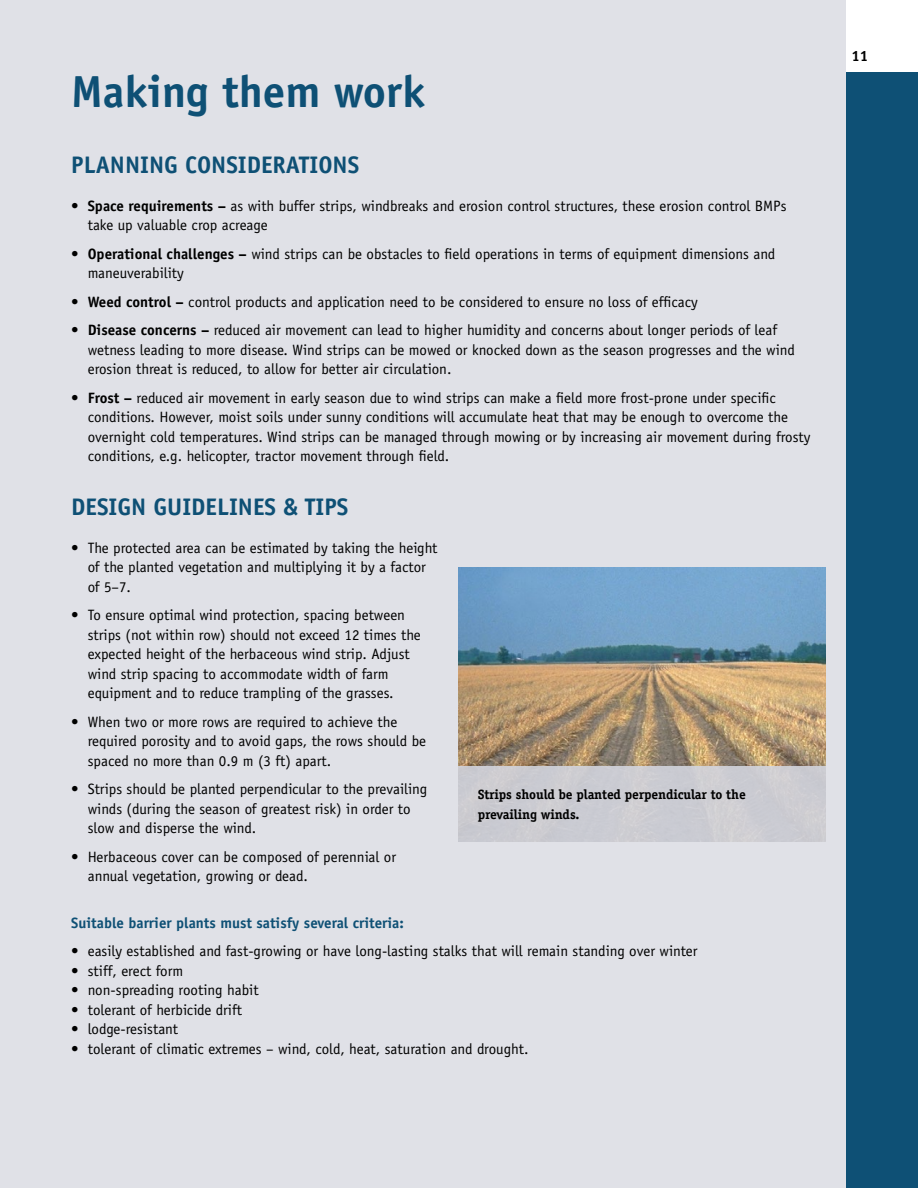
<style>
.page{position:relative;width:918px;height:1188px;background:#fff}
.page>*{position:absolute;margin:0;border:0;box-sizing:border-box;transform-origin:0 0}
.HEADING_1{font:700 45px "Officina Sans";color:#0e5075}
.HEADNG_2__-_first_li{font:700 24px "Officina Sans";color:#0e5075}
.t1{font:15px/19.5px "Officina Sans";color:#000}
.HEADER_3{font:700 15px "Officina Sans";color:#0e5075}
.t2{font:700 15px "Officina Sans";color:#000}
.Captions{font:700 13.5px/19.5px "Officina Serif";letter-spacing:-.01em;color:#000}
.s1{font-weight:700}
</style>
<div class="page">
<div style="left:0;top:0;width:846px;height:1188px;background:#e0e1e7"></div>
<div style="left:846px;top:72px;width:72px;height:1116px;background:#0e5075"></div>
<img style="left:458px;top:567px;width:368px;height:199px">
<div style="left:458px;top:766px;width:368px;height:76px;background:#cbcbd2"></div>
<h2 class="HEADING_1" style="left:71px;top:64px;width:356px">Making them work</h2>
<h3 class="HEADNG_2__-_first_li" style="left:71px;top:150px;width:290px">PLANNING CONSIDERATIONS</h3>
<p class="t1" style="left:88px;top:196px;width:700px;text-indent:-16px">• <span class="s1">Space requirements –</span> as with buffer strips, windbreaks and erosion control structures, these erosion control BMPs take up valuable crop acreage</p>
<p class="t1" style="left:88px;top:244px;width:689px;text-indent:-16px"><span class="s1">• Operational challenges –</span> wind strips can be obstacles to field operations in terms of equipment dimensions and maneuverability</p>
<p class="t1" style="left:71px;top:292px;width:628px"><span class="s1">• Weed control –</span> control products and application need to be considered to ensure no loss of efficacy</p>
<p class="t1" style="left:88px;top:321px;width:709px;text-indent:-16px"><span class="s1">• Disease concerns –</span> reduced air movement can lead to higher humidity and concerns about longer periods of leaf wetness leading to more disease. Wind strips can be mowed or knocked down as the season progresses and the wind erosion threat is reduced, to allow for better air circulation.</p>
<p class="t1" style="left:88px;top:388px;width:724px;text-indent:-16px">• <span class="s1">Frost –</span> reduced air movement in early season due to wind strips can make a field more frost-prone under specific conditions. However, moist soils under sunny conditions will accumulate heat that may be enough to overcome the overnight cold temperatures. Wind strips can be managed through mowing or by increasing air movement during frosty conditions, e.g. helicopter, tractor movement through field.</p>
<h3 class="HEADNG_2__-_first_li" style="left:71px;top:492px;width:279px">DESIGN GUIDELINES &amp; TIPS</h3>
<p class="t1" style="left:88px;top:538px;width:351px;text-indent:-16px">• The protected area can be estimated by taking the height of the planted vegetation and multiplying it by a factor of 5–7.</p>
<p class="t1" style="left:88px;top:606px;width:335px;text-indent:-16px">• To ensure optimal wind protection, spacing between strips (not within row) should not exceed 12 times the expected height of the herbaceous wind strip. Adjust wind strip spacing to accommodate width of farm equipment and to reduce trampling of the grasses.</p>
<p class="t1" style="left:88px;top:712px;width:340px;text-indent:-16px">• When two or more rows are required to achieve the required porosity and to avoid gaps, the rows should be spaced no more than 0.9 m (3 ft) apart.</p>
<p class="t1" style="left:88px;top:780px;width:341px;text-indent:-16px">• Strips should be planted perpendicular to the prevailing winds (during the season of greatest risk) in order to slow and disperse the wind.</p>
<p class="t1" style="left:88px;top:847px;width:310px;text-indent:-16px">• Herbaceous cover can be composed of perennial or annual vegetation, growing or dead.</p>
<h4 class="HEADER_3" style="left:71px;top:913px;width:334px">Suitable barrier plants must satisfy several criteria:</h4>
<p class="t1" style="left:71px;top:942px;width:628px">• easily established and fast-growing or have long-lasting stalks that will remain standing over winter</p>
<p class="t1" style="left:71px;top:961px;width:114px">• stiff, erect form</p>
<p class="t1" style="left:71px;top:981px;width:189px">• non-spreading rooting habit</p>
<p class="t1" style="left:71px;top:1000px;width:172px">• tolerant of herbicide drift</p>
<p class="t1" style="left:71px;top:1020px;width:108px">• lodge-resistant</p>
<p class="t1" style="left:71px;top:1039px;width:459px">• tolerant of climatic extremes – wind, cold, heat, saturation and drought.</p>
<p class="Captions" style="left:478px;top:785px;width:270px">Strips should be planted perpendicular to the prevailing winds.</p>
<p class="t2" style="left:852px;top:46px;width:18px">11</p>
</div>
